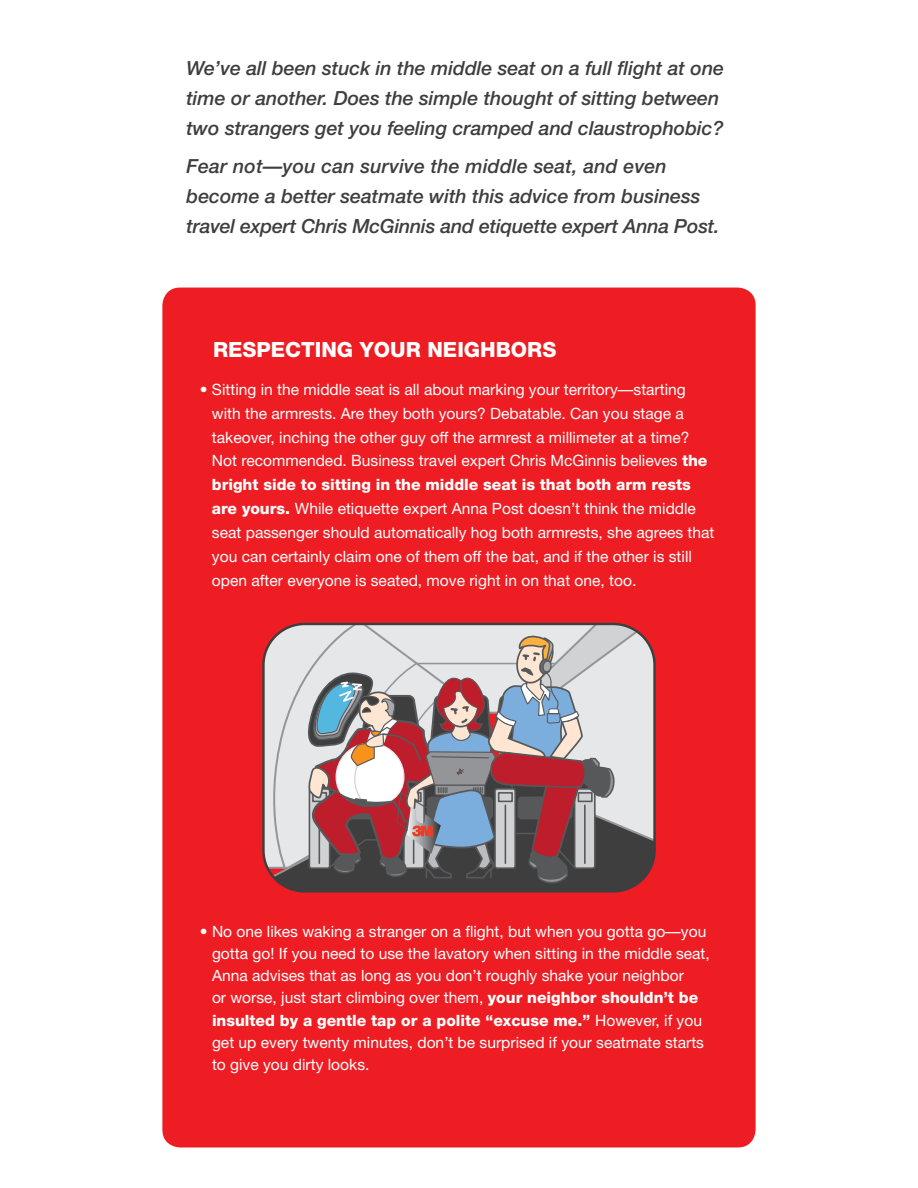
<style>
.page{position:relative;width:918px;height:1188px;background:#fff}
.page>*{position:absolute;margin:0;border:0;box-sizing:border-box;transform-origin:0 0}
.t1{font:800 21px "Helvetica Neue";color:#fff}
.t2{font:italic 500 19.5px/30px "Helvetica Neue";color:#3e3e3f}
.t3{font:15.6px/24px "Helvetica Neue";color:#fff}
.s1{font-weight:800}
.s2{font-size:16.5px}
</style>
<div class="page">
<div style="left:162px;top:288px;width:594px;height:860px;background:#ee1d23;border-radius:18px"></div>
<svg style="left:263px;top:624px;width:392px;height:267px;background:#ab9a9f"></svg>
<p class="t2" style="left:186px;top:53px;width:539px">We’ve all been stuck in the middle seat on a full flight at one time or another. Does the simple thought of sitting between two strangers get you feeling cramped and claustrophobic?</p>
<p class="t2" style="left:186px;top:151px;width:535px">Fear not—you can survive the middle seat, and even become a better seatmate with this advice from business travel expert Chris McGinnis and etiquette expert Anna Post.</p>
<h1 class="t1" style="left:213px;top:337px;width:345px">Respecting Your Neighbors</h1>
<p class="t3" style="left:212px;top:377px;width:504px;text-indent:-12px">• Sitting in the middle seat is all about marking your territory—starting with the armrests. Are they both yours? Debatable. Can you stage a takeover, inching the other guy off the armrest a millimeter at a time?<br>Not recommended. Business travel expert Chris McGinnis believes <span class="s1">the bright side to sitting in the middle seat is that both arm rests are yours.</span> While etiquette expert Anna Post doesn’t think the middle seat passenger should automatically hog both armrests, she agrees that you can certainly claim one of them off the bat, and if the other is still open after everyone is seated, move right in on that one, too<span class="s2">.</span></p>
<p class="t3" style="left:212px;top:920px;width:499px;line-height:22.2px;text-indent:-12px">• No one likes waking a stranger on a flight, but when you gotta go—you gotta go! If you need to use the lavatory when sitting in the middle seat, Anna advises that as long as you don’t roughly shake your neighbor<br>or worse, just start climbing over them, <span class="s1">your neighbor shouldn’t be insulted by a gentle tap or a polite “excuse me.”</span> However, if you get up every twenty minutes, don’t be surprised if your seatmate starts to give you dirty looks.</p>
</div>
